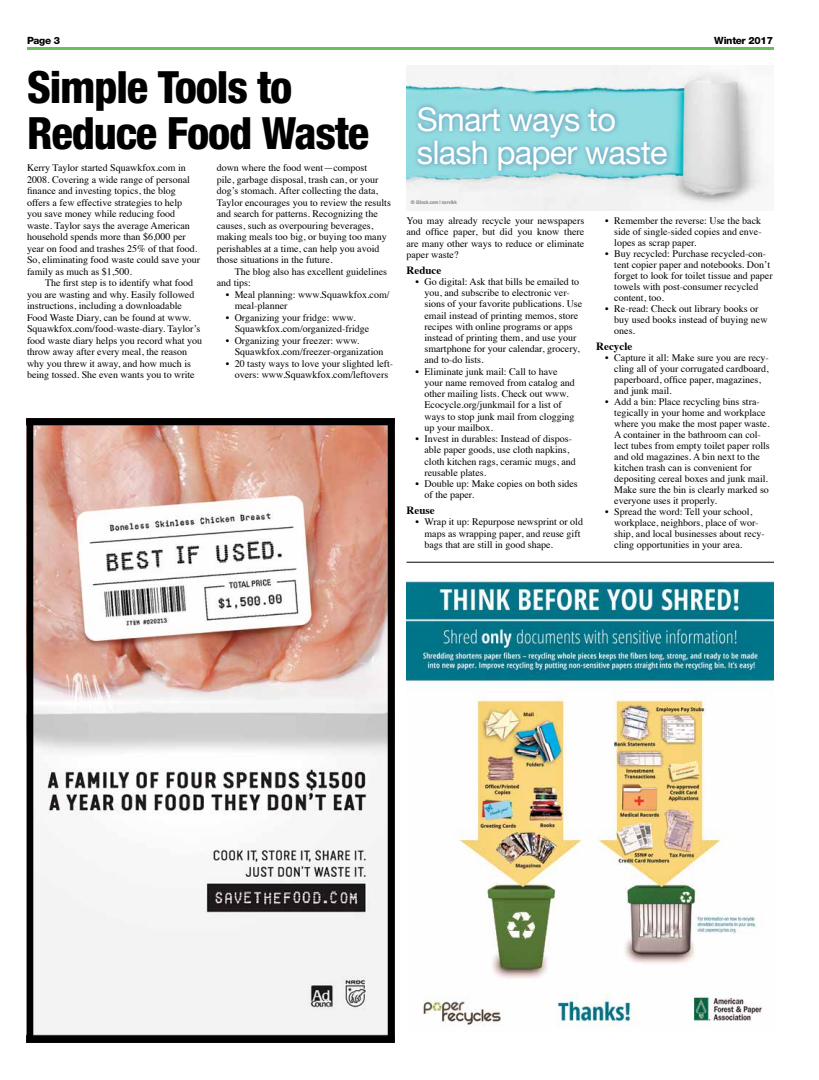
<style>
.page{position:relative;width:819px;height:1080px;background:#fff}
.page>*{position:absolute;margin:0;border:0;box-sizing:border-box;transform-origin:0 0}
.t1{font:800 condensed 44.5px/46px "Helvetica Neue";letter-spacing:-.025em;color:#000}
.t2{font:32.5px/33.5px "Helvetica Neue";letter-spacing:-.025em;color:#fff}
.t3{font:700 11px "Times";color:#000}
.t4{font:10px/11.5px "Times";color:#000}
.t5{font:800 10px "Helvetica Neue";letter-spacing:-.025em;color:#000}
.t6{font:700 condensed 5px "Helvetica Neue";color:#8c8682}
</style>
<div class="page">
<hr style="left:27px;top:48px;width:747px;height:2px;background:#69c05d">
<img style="left:35px;top:426px;width:351px;height:609px">
<div style="left:27px;top:418px;width:367px;height:625px;border:7px solid #000"></div>
<img style="left:407px;top:66px;width:356px;height:144px">
<div style="left:413px;top:102px;width:259px;height:74px;background:#00004f;opacity:.35"></div>
<img style="left:406px;top:581px;width:368px;height:445px">
<hr style="left:407px;top:562px;width:367px;height:1px;background:#000">
<p class="t5" style="left:27px;top:34px;width:35px">Page 3</p>
<p class="t5" style="left:714px;top:34px;width:60px">Winter 2017</p>
<h1 class="t1" style="left:27px;top:64px;width:344px">Simple Tools to<br>Reduce Food Waste</h1>
<p class="t4" style="left:27px;top:161px;width:175px">Kerry Taylor started Squawkfox.com in 2008. Covering a wide range of personal finance and investing topics, the blog offers a few effective strategies to help<br>you save money while reducing food waste. Taylor says the average American household spends more than $6,000 per year on food and trashes 25% of that food.<br>So, eliminating food waste could save your family as much as $1,500.</p>
<p class="t4" style="left:27px;top:276px;width:177px;text-indent:18px">The first step is to identify what food you are wasting and why. Easily followed instructions, including a downloadable Food Waste Diary, can be found at www.<br>Squawkfox.com/food-waste-diary. Taylor’s food waste diary helps you record what you throw away after every meal, the reason why you threw it away, and how much is being tossed. She even wants you to write</p>
<h2 class="t2" style="left:417px;top:104px;width:252px">Smart ways to slash paper waste</h2>
<p class="t4" style="left:217px;top:161px;width:176px">down where the food went—compost<br>pile, garbage disposal, trash can, or your dog’s stomach. After collecting the data, Taylor encourages you to review the results and search for patterns. Recognizing the causes, such as overpouring beverages, making meals too big, or buying too many perishables at a time, can help you avoid those situations in the future.</p>
<p class="t4" style="left:217px;top:265px;width:172px;text-indent:18px">The blog also has excellent guidelines and tips:</p>
<p class="t4" style="left:235px;top:288px;width:156px;text-indent:-9px">• Meal planning: www.Squawkfox.com/ meal-planner</p>
<p class="t4" style="left:235px;top:311px;width:136px;text-indent:-9px">• Organizing your fridge: www.<br>Squawkfox.com/organized-fridge</p>
<p class="t4" style="left:235px;top:334px;width:150px;text-indent:-9px">• Organizing your freezer: www.<br>Squawkfox.com/freezer-organization</p>
<p class="t4" style="left:226px;top:357px;width:169px;text-align:center">• 20 tasty ways to love your slighted left&shy;overs: www.Squawkfox.com/leftovers</p>
<p class="t6" style="left:411px;top:199px;width:47px">© iStock.com | narvikk</p>
<p class="t4" style="left:407px;top:214px;width:179px;line-height:11.2px;text-align:justify">You may already recycle your newspapers and office paper, but did you know there are many other ways to reduce or eliminate paper waste?</p>
<p class="t3" style="left:407px;top:259px;width:36px">Reduce</p>
<p class="t4" style="left:425px;top:275px;width:159px;line-height:11.2px;text-indent:-9px">• Go digital: Ask that bills be emailed to you, and subscribe to electronic ver&shy;sions of your favorite publications. Use email instead of printing memos, store recipes with online programs or apps instead of printing them, and use your smartphone for your calendar, grocery, and to-do lists.</p>
<p class="t4" style="left:425px;top:365px;width:152px;line-height:11.2px;text-indent:-9px">• Eliminate junk mail: Call to have your name removed from catalog and other mailing lists. Check out www.<br>Ecocycle.org/junkmail for a list of ways to stop junk mail from clogging up your mailbox.</p>
<p class="t4" style="left:425px;top:432px;width:153px;line-height:11.2px;text-indent:-9px">• Invest in durables: Instead of dispos&shy;able paper goods, use cloth napkins, cloth kitchen rags, ceramic mugs, and reusable plates.</p>
<p class="t4" style="left:425px;top:477px;width:155px;line-height:11.2px;text-indent:-9px">• Double up: Make copies on both sides of the paper.</p>
<p class="t3" style="left:407px;top:500px;width:30px">Reuse</p>
<p class="t4" style="left:425px;top:515px;width:160px;line-height:11.2px;text-indent:-9px">• Wrap it up: Repurpose newsprint or old maps as wrapping paper, and reuse gift bags that are still in good shape.</p>
<p class="t4" style="left:614px;top:214px;width:149px;line-height:11px;text-align:justify;text-indent:-9px">• Remember the reverse: Use the back side of single-sided copies and enve&shy;lopes as scrap paper.</p>
<p class="t4" style="left:614px;top:247px;width:160px;line-height:11px;text-indent:-9px">• Buy recycled: Purchase recycled-con&shy;tent copier paper and notebooks. Don’t forget to look for toilet tissue and paper towels with post-consumer recycled content, too.</p>
<p class="t4" style="left:614px;top:302px;width:155px;line-height:11px;text-indent:-9px">• Re-read: Check out library books or buy used books instead of buying new ones.</p>
<p class="t3" style="left:596px;top:335px;width:38px">Recycle</p>
<p class="t4" style="left:614px;top:351px;width:156px;line-height:11px;text-indent:-9px">• Capture it all: Make sure you are recy&shy;cling all of your corrugated cardboard, paperboard, office paper, magazines, and junk mail.</p>
<p class="t4" style="left:614px;top:395px;width:157px;line-height:11px;text-indent:-9px">• Add a bin: Place recycling bins stra&shy;tegically in your home and workplace where you make the most paper waste.<br>A container in the bathroom can col&shy;lect tubes from empty toilet paper rolls and old magazines. A bin next to the kitchen trash can is convenient for depositing cereal boxes and junk mail.<br>Make sure the bin is clearly marked so everyone uses it properly.</p>
<p class="t4" style="left:614px;top:505px;width:152px;line-height:11px;text-indent:-9px">• Spread the word: Tell your school, workplace, neighbors, place of wor&shy;ship, and local businesses about recy&shy;cling opportunities in your area.</p>
</div>
